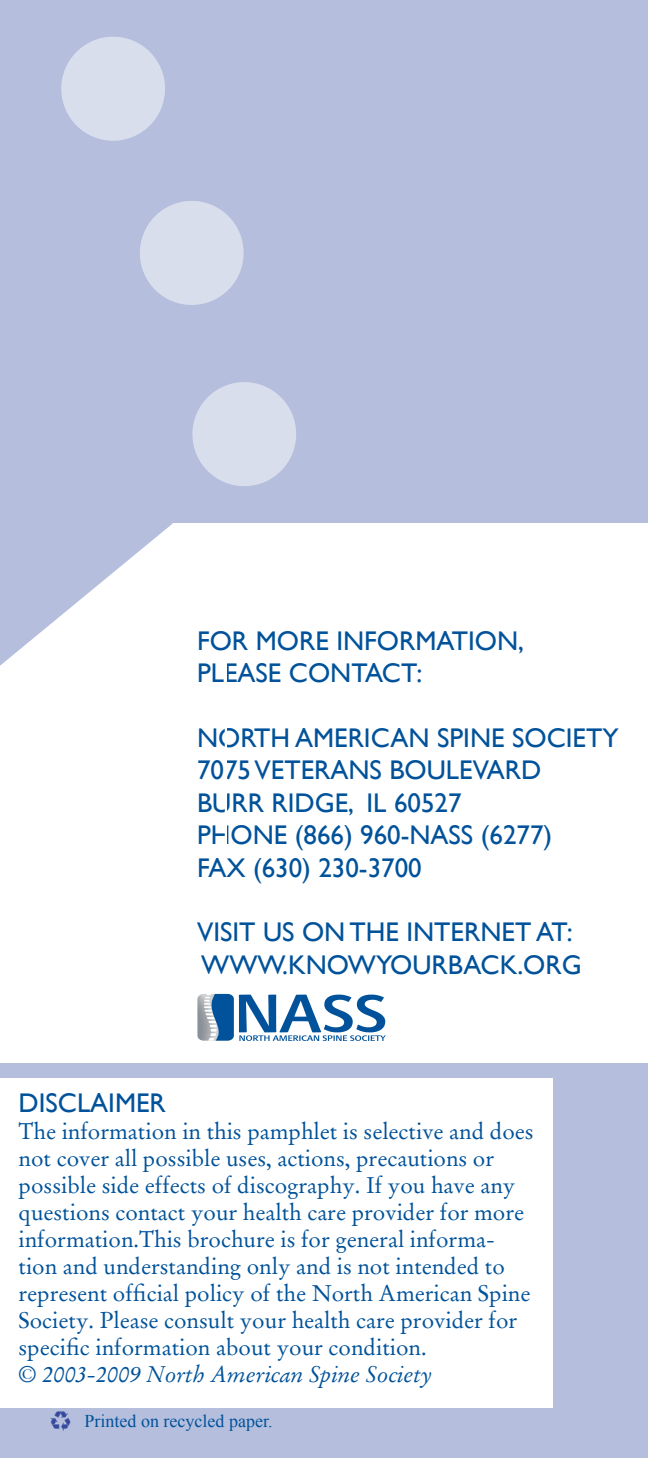
<style>
.page{position:relative;width:648px;height:1458px;background:#b5bfdd}
.page>*{position:absolute;margin:0;border:0;box-sizing:border-box;transform-origin:0 0}
.t1{font:27px/32.4px "Gill Sans";color:#01529a}
.t2{font:22.5px/27px "Stempel Garamond";color:#01529a}
.t3{font:18px "Times New Roman";color:#01529a}
.s1{font-style:italic}
</style>
<div class="page">
<div style="left:0;top:1078px;width:553px;height:329px;background:#fff"></div>
<div style="left:174px;top:523px;width:474px;height:540px;background:#fff"></div>
<svg style="left:50px;top:1411px;width:20px;height:20px"></svg>
<div style="left:0;top:704px;width:184px;height:359px;background:#fff"></div>
<svg style="left:0;top:518px;width:176px;height:186px"></svg>
<svg style="left:139px;top:200px;width:106px;height:106px;background:#d0d6e9"></svg>
<svg style="left:191px;top:381px;width:106px;height:106px;background:#d0d6e9"></svg>
<svg style="left:60px;top:36px;width:106px;height:106px;background:#d0d6e9"></svg>
<svg style="left:197px;top:994px;width:189px;height:47px"></svg>
<hr style="left:172px;top:528px;width:4px;height:157px;background:#fff">
<hr style="left:172px;top:524px;width:2px;height:180px;background:#fff">
<p class="t1" style="left:197px;top:625px;width:221px">FOR MORE INFORMA</p>
<p class="t1" style="left:452px;top:625px;width:74px">TION,</p>
<p class="t1" style="left:197px;top:657px;width:29px">PLEASE</p>
<p class="t1" style="left:289px;top:657px;width:135px">CONTACT:</p>
<p class="t1" style="left:197px;top:722px;width:423px;text-indent:211px">N SPI NE SOCIETY<br>7075 VETERANS BOULEVARD<br>BURR RIDGE, IL 60527<br>PHONE (866) 960-NASS (6277)<br>FAX (630) 230-3700</p>
<p class="t1" style="left:197px;top:917px;width:377px">VISIT US ON THE INTERNET AT:<br>WWW.KNOWYOU</p>
<p class="t1" style="left:197px;top:722px;width:133px">NORTH AMERICA</p>
<p class="t1" style="left:432px;top:949px;width:149px">RBACK.ORG</p>
<p class="t1" style="left:19px;top:1087px;width:149px">DISCLAIMER</p>
<p class="t2" style="left:19px;top:1118px;width:517px">The information in this pamphlet is selective and does not cover all possible uses, actions, precautions or possible side effects of discography. If you have any questions contact your health care provider for more information.This brochure is for general informa&shy;tion and understanding only and is not intended to represent official policy of the North American Spine Society. Please consult your health care provider for specific information about your condition.<br>© <span class="s1">2003-2009 North American Spine Society</span></p>
<p class="t3" style="left:85px;top:1408px;width:189px">Printed on recycled paper.</p>
</div>
